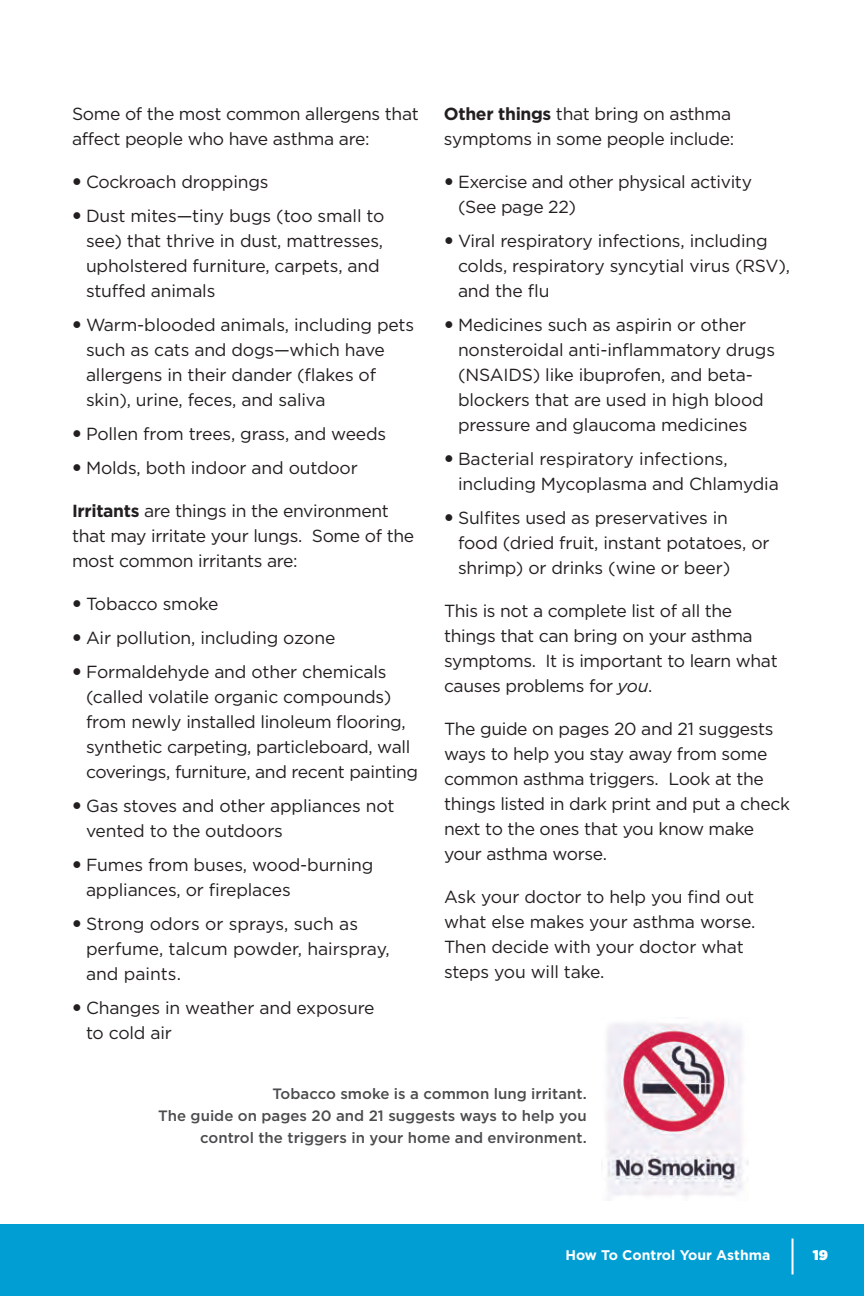
<style>
.page{position:relative;width:864px;height:1296px;background:#fff}
.page>*{position:absolute;margin:0;border:0;box-sizing:border-box;transform-origin:0 0}
.t1{font:17.6px/25px "Gotham";letter-spacing:-.01em;color:#231f20}
.t2{font:500 15px/22px "Gotham";color:#4b4c4d;text-align:right}
.t3{font:700 14px "Gotham";color:#fff}
.t4{font:900 14px "Gotham";color:#fff}
.s1{font-weight:700}
.s2{font-style:italic}
</style>
<div class="page">
<hr style="left:0;top:105px;width:1px;height:291px;background:#40ae49">
<img style="left:606px;top:1017px;width:143px;height:180px">
<div style="left:0;top:1224px;width:864px;height:72px;background:#009ed3"></div>
<hr style="left:792px;top:1239px;width:2px;height:36px;background:#fff">
<p class="t1" style="left:72px;top:101px;width:348px">Some of the most common allergens that affect people who have asthma are:</p>
<p class="t1" style="left:86px;top:169px;width:184px">Cockroach droppings</p>
<p class="t1" style="left:86px;top:203px;width:300px">Dust mites—tiny bugs (too small to see) that thrive in dust, mattresses, upholstered furniture, carpets, and stuffed animals</p>
<p class="t1" style="left:86px;top:312px;width:330px">Warm-blooded animals, including pets such as cats and dogs—which have allergens in their dander (flakes of skin), urine, feces, and saliva</p>
<p class="t1" style="left:86px;top:421px;width:302px">Pollen from trees, grass, and weeds</p>
<p class="t1" style="left:86px;top:455px;width:273px">Molds, both indoor and outdoor</p>
<p class="t1" style="left:72px;top:498px;width:344px"><span class="s1">Irritants</span> are things in the environment that may irritate your lungs. Some of the most common irritants are:</p>
<p class="t1" style="left:86px;top:591px;width:134px">Tobacco smoke</p>
<p class="t1" style="left:86px;top:625px;width:251px">Air pollution, including ozone</p>
<p class="t1" style="left:86px;top:659px;width:334px">Formaldehyde and other chemicals (called volatile organic compounds) from newly installed linoleum flooring, synthetic carpeting, particleboard, wall coverings, furniture, and recent painting</p>
<p class="t1" style="left:86px;top:793px;width:310px">Gas stoves and other appliances not vented to the outdoors</p>
<p class="t1" style="left:86px;top:852px;width:289px">Fumes from buses, wood-burning appliances, or fireplaces</p>
<p class="t1" style="left:86px;top:911px;width:305px">Strong odors or sprays, such as perfume, talcum powder, hairspray, and paints.</p>
<p class="t1" style="left:86px;top:995px;width:290px">Changes in weather and exposure to cold air</p>
<p class="t1" style="left:444px;top:101px;width:292px"><span class="s1">Other things</span> that bring on asthma symptoms in some people include:</p>
<p class="t1" style="left:458px;top:169px;width:296px">Exercise and other physical activity (See page 22)</p>
<p class="t1" style="left:458px;top:228px;width:334px">Viral respiratory infections, including colds, respiratory syncytial virus (RSV), and the flu</p>
<p class="t1" style="left:458px;top:312px;width:319px">Medicines such as aspirin or other nonsteroidal anti-inflammatory drugs (NSAIDS) like ibuprofen, and beta&shy;blockers that are used in high blood pressure and glaucoma medicines</p>
<p class="t1" style="left:458px;top:446px;width:322px">Bacterial respiratory infections, including Mycoplasma and Chlamydia</p>
<p class="t1" style="left:458px;top:505px;width:313px">Sulfites used as preservatives in food (dried fruit, instant potatoes, or shrimp) or drinks (wine or beer)</p>
<p class="t1" style="left:444px;top:598px;width:335px">This is not a complete list of all the things that can bring on your asthma symptoms. It is important to learn what causes problems for <span class="s2">you</span>.</p>
<p class="t1" style="left:444px;top:716px;width:347px">The guide on pages 20 and 21 suggests ways to help you stay away from some common asthma triggers. Look at the things listed in dark print and put a check next to the ones that you know make your asthma worse.</p>
<p class="t1" style="left:444px;top:884px;width:313px">Ask your doctor to help you find out what else makes your asthma worse.<br>Then decide with your doctor what steps you will take.</p>
<p class="t2" style="left:158px;top:1082px;width:430px">Tobacco smoke is a common lung irritant.<br>The guide on pages 20 and 21 suggests ways to help you control the triggers in your home and environment.</p>
<p class="t3" style="left:565px;top:1247px;width:206px">How To Control Your Asthma</p>
<p class="t4" style="left:813px;top:1247px;width:17px">19</p>
</div>
